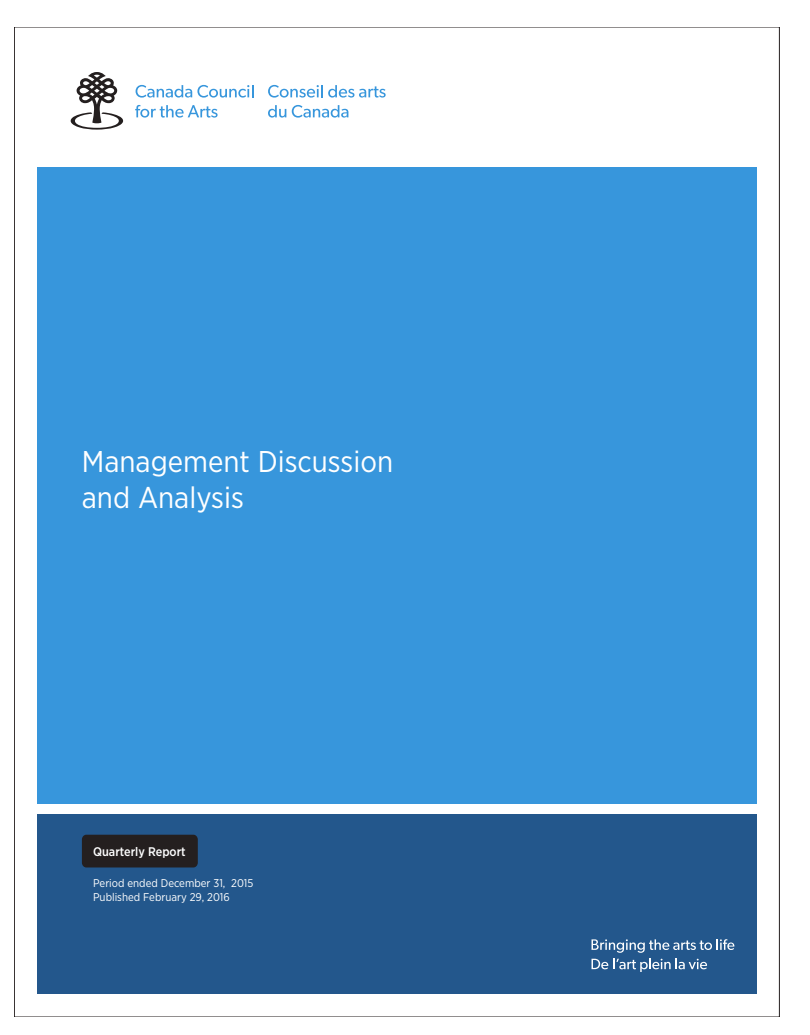
<style>
.page{position:relative;width:810px;height:1035px;background:#fff}
.page>*{position:absolute;margin:0;border:0;box-sizing:border-box;transform-origin:0 0}
.t1{font:30px/36px "Gotham Narrow";color:#fff}
.t2{font:500 12.5px "Gotham Narrow";color:#fff}
.t3{font:11.25px/13.5px "Gotham Narrow";color:#fff}
</style>
<div class="page">
<div style="left:37px;top:167px;width:720px;height:637px;background:#3796dc"></div>
<div style="left:37px;top:815px;width:720px;height:179px;background:#23578c"></div>
<svg style="left:592px;top:939px;width:142px;height:14px"></svg>
<svg style="left:592px;top:959px;width:115px;height:13px"></svg>
<div style="left:82px;top:835px;width:116px;height:32px;background:#241f1f;border-radius:5px"></div>
<svg style="left:268px;top:85px;width:118px;height:13px"></svg>
<svg style="left:268px;top:105px;width:18px;height:13px"></svg>
<svg style="left:292px;top:105px;width:56px;height:13px"></svg>
<svg style="left:136px;top:85px;width:117px;height:13px"></svg>
<svg style="left:135px;top:105px;width:83px;height:13px"></svg>
<svg style="left:70px;top:72px;width:54px;height:58px"></svg>
<h1 class="t1" style="left:82px;top:443px;width:313px">Management Discussion and Analysis</h1>
<p class="t2" style="left:93px;top:844px;width:94px">Quarterly Report</p>
<p class="t3" style="left:93px;top:876px;width:162px">Period ended December 31, 2015<br>Published February 29, 2016</p>
</div>
